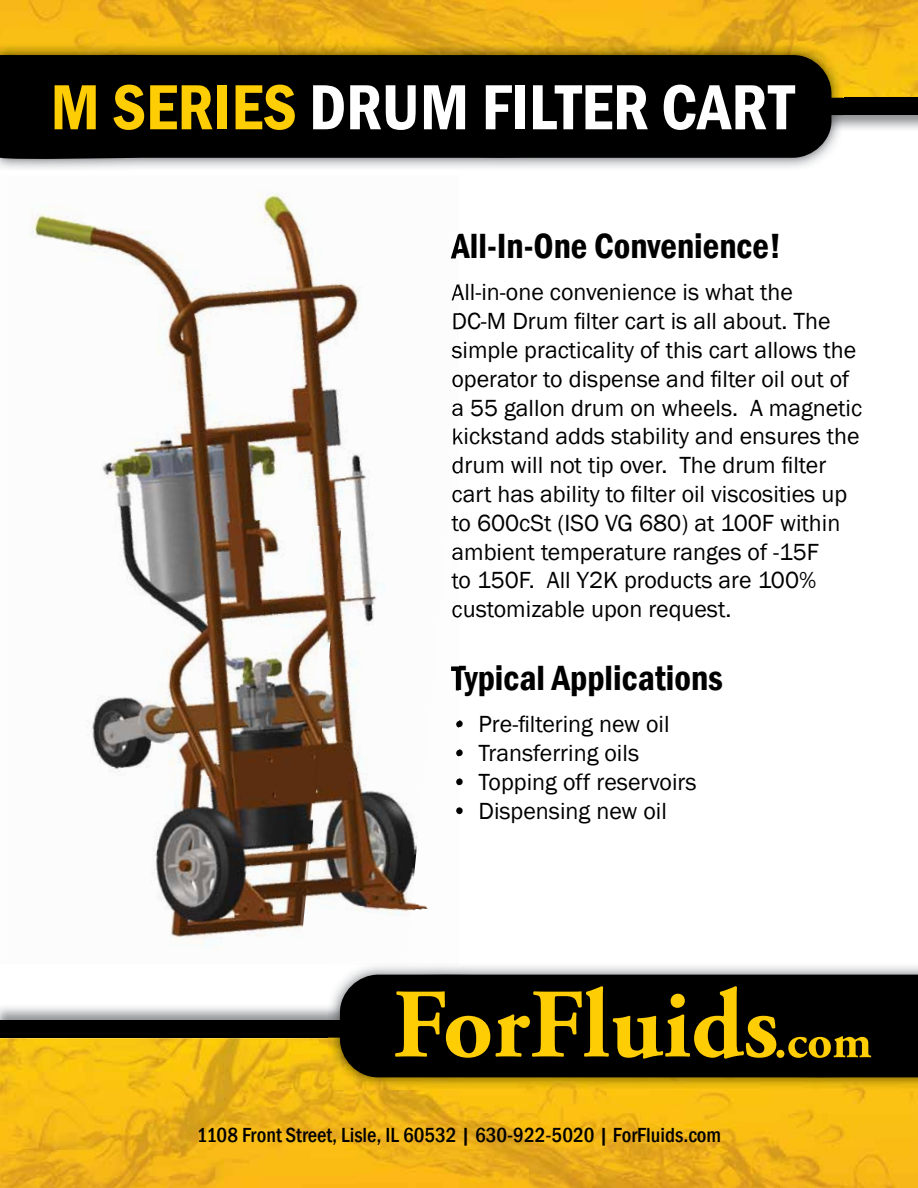
<style>
.page{position:relative;width:918px;height:1188px;background:#fff}
.page>*{position:absolute;margin:0;border:0;box-sizing:border-box;transform-origin:0 0}
.t1{font:600 condensed 66px "Franklin Gothic";color:#fff}
.t2{font:600 condensed 36px "Franklin Gothic";color:#000}
.t3{font:24px/28.8px "Franklin Gothic";color:#000}
.t4{font:500 condensed 21px "Franklin Gothic";color:#000}
.s1{color:#ffcd03}
</style>
<div class="page">
<img style="left:29px;top:193px;width:270px;height:302px">
<img style="left:299px;top:224px;width:155px;height:691px">
<img style="left:406px;top:420px;width:53px;height:495px">
<img style="left:87px;top:495px;width:254px;height:292px">
<img style="left:87px;top:756px;width:229px;height:188px">
<img style="left:451px;top:234px;width:8px;height:25px">
<img style="left:452px;top:284px;width:7px;height:17px">
<img style="left:454px;top:313px;width:5px;height:17px">
<img style="left:452px;top:342px;width:7px;height:20px">
<img style="left:452px;top:371px;width:7px;height:20px">
<img style="left:452px;top:400px;width:7px;height:20px">
<img style="left:453px;top:428px;width:6px;height:21px">
<img style="left:452px;top:457px;width:7px;height:20px">
<img style="left:452px;top:486px;width:7px;height:20px">
<img style="left:452px;top:515px;width:7px;height:20px">
<img style="left:452px;top:543px;width:7px;height:21px">
<img style="left:452px;top:572px;width:7px;height:20px">
<img style="left:452px;top:601px;width:7px;height:20px">
<img style="left:451px;top:666px;width:8px;height:31px">
<svg style="left:456px;top:721px;width:3px;height:11px"></svg>
<svg style="left:456px;top:750px;width:3px;height:11px"></svg>
<svg style="left:456px;top:779px;width:3px;height:11px"></svg>
<svg style="left:456px;top:807px;width:3px;height:12px"></svg>
<img style="left:0;top:1038px;width:357px;height:150px">
<img style="left:357px;top:1089px;width:561px;height:99px">
<img style="left:0;top:0;width:918px;height:97px">
<img style="left:0;top:1008px;width:2px;height:17px">
<img style="left:0;top:1026px;width:328px;height:12px">
<div style="left:1px;top:1020px;width:916px;height:17px;background:#000"></div>
<img style="left:832px;top:115px;width:86px;height:16px">
<img style="left:843px;top:97px;width:75px;height:1px">
<div style="left:0;top:98px;width:918px;height:17px;background:#000"></div>
<img style="left:328px;top:966px;width:590px;height:123px">
<img style="left:328px;top:1020px;width:12px;height:17px">
<div style="left:340px;top:974px;width:578px;height:104px;background:#000"></div>
<svg style="left:395px;top:986px;width:381px;height:73px;background:#5a4801"></svg>
<div style="left:776px;top:1050px;width:8px;height:8px;background:#ffcd03;border-radius:50%"></div>
<svg style="left:788px;top:1036px;width:83px;height:22px;background:#7d6401"></svg>
<img style="left:0;top:43px;width:843px;height:55px">
<div style="left:0;top:55px;width:832px;height:105px;background:#000"></div>
<h1 class="t1" style="left:50px;top:63px;width:745px"><span class="s1">M SERIES</span> DRUM FILTER CART</h1>
<h2 class="t2" style="left:452px;top:222px;width:331px">All-In-One Convenience!</h2>
<p class="t3" style="left:452px;top:279px;width:412px">All-in-one convenience is what the<br>DC-M Drum filter cart is all about. The simple practicality of this cart allows the operator to dispense and filter oil out of a 55 gallon drum on wheels. A magnetic kickstand adds stability and ensures the drum will not tip over. The drum filter cart has ability to filter oil viscosities up to 600cSt (ISO VG 680) at 100F within ambient temperature ranges of -15F<br>to 150F. All Y2K products are 100% customizable upon request.</p>
<h2 class="t2" style="left:452px;top:654px;width:273px">Typical Applications</h2>
<p class="t3" style="left:452px;top:711px;width:220px">• Pre-filtering new oil</p>
<p class="t3" style="left:452px;top:739px;width:189px">• Transferring oils</p>
<p class="t3" style="left:452px;top:768px;width:247px">• Topping off reservoirs</p>
<p class="t3" style="left:452px;top:797px;width:217px">• Dispensing new oil</p>
<p class="t4" style="left:197px;top:1121px;width:526px">1108 Front Street, Lisle, IL 60532 | 630-922-5020 | ForFluids.com</p>
</div>
